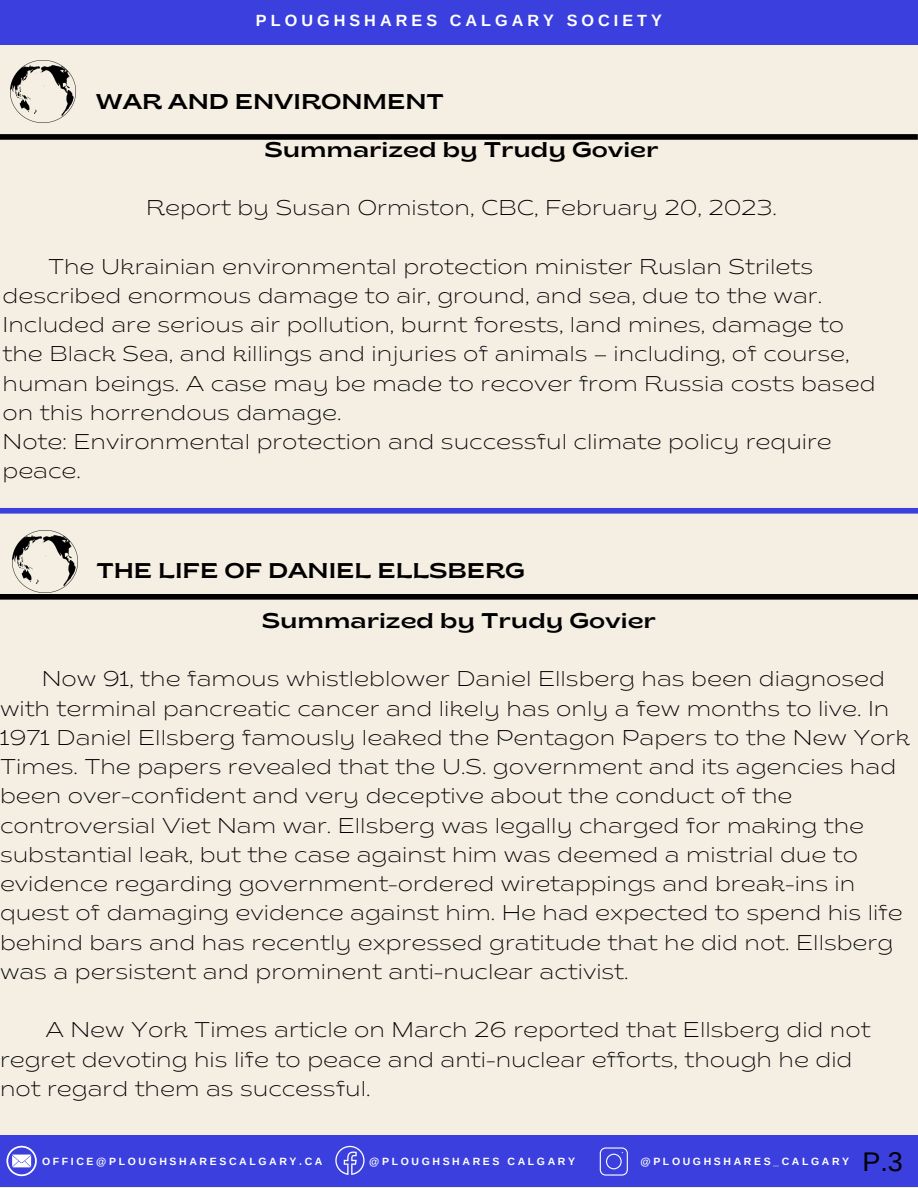
<style>
.page{position:relative;width:918px;height:1188px;background:#f4eee3}
.page>*{position:absolute;margin:0;border:0;box-sizing:border-box;transform-origin:0 0}
.t1{font:27px "Arimo";color:#000}
.t2{font:200 semi-expanded 21.3px/29.2px "Brice";color:#000}
.t3{font:semi-expanded 21.3px "Brice";color:#000}
.t4{font:700 16.2px "Arimo";letter-spacing:.25em;color:#fff}
.t5{font:700 10.5px "Arimo";letter-spacing:.25em;color:#fff}
</style>
<div class="page">
<div style="left:0;top:0;width:918px;height:44px;background:#3a3fde"></div>
<div style="left:0;top:134px;width:918px;height:6px;background:#000"></div>
<div style="left:0;top:1136px;width:918px;height:51px;background:#3a3fde"></div>
<img style="left:10px;top:61px;width:65px;height:62px">
<svg style="left:6px;top:1146px;width:31px;height:30px"></svg>
<svg style="left:335px;top:1146px;width:30px;height:29px"></svg>
<svg style="left:600px;top:1147px;width:28px;height:29px"></svg>
<div style="left:0;top:508px;width:918px;height:6px;background:#3a3fde"></div>
<div style="left:0;top:594px;width:918px;height:6px;background:#000"></div>
<img style="left:13px;top:530px;width:65px;height:62px">
<p class="t4" style="left:256px;top:11px;width:408px">PLOUGHSHARES CALGARY SOCIETY</p>
<p class="t3" style="left:96px;top:93px;width:350px">WAR AND ENVIRONMENT</p>
<p class="t3" style="left:265px;top:141px;width:395px">Summarized by Trudy Govier</p>
<p class="t2" style="left:146px;top:195px;width:632px">Report by Susan Ormiston, CBC, February 20, 2023.</p>
<p class="t2" style="left:3px;top:254px;width:874px;text-indent:45px">The Ukrainian environmental protection minister Ruslan Strilets described enormous damage to air, ground, and sea, due to the war.<br>Included are serious air pollution, burnt forests, land mines, damage to the Black Sea, and killings and injuries of animals – including, of course, human beings. A case may be made to recover from Russia costs based on this horrendous damage.<br>Note: Environmental protection and successful climate policy require peace.</p>
<p class="t3" style="left:96px;top:562px;width:430px">THE LIFE OF DANIEL ELLSBERG</p>
<p class="t3" style="left:262px;top:612px;width:395px">Summarized by Trudy Govier</p>
<p class="t2" style="left:0;top:666px;width:911px;text-indent:42px">Now 91, the famous whistleblower Daniel Ellsberg has been diagnosed with terminal pancreatic cancer and likely has only a few months to live. In 1971 Daniel Ellsberg famously leaked the Pentagon Papers to the New York Times. The papers revealed that the U.S. government and its agencies had been over-confident and very deceptive about the conduct of the controversial Viet Nam war. Ellsberg was legally charged for making the substantial leak, but the case against him was deemed a mistrial due to evidence regarding government-ordered wiretappings and break-ins in quest of damaging evidence against him. He had expected to spend his life behind bars and has recently expressed gratitude that he did not. Ellsberg was a persistent and prominent anti-nuclear activist.</p>
<p class="t2" style="left:0;top:1017px;width:872px;text-indent:45px">A New York Times article on March 26 reported that Ellsberg did not regret devoting his life to peace and anti-nuclear efforts, though he did not regard them as successful.</p>
<p class="t5" style="left:42px;top:1155px;width:282px">OFFICE@PLOUGHSHARESCALGARY.CA</p>
<p class="t5" style="left:369px;top:1156px;width:207px">@PLOUGHSHARES CALGARY</p>
<p class="t5" style="left:641px;top:1155px;width:210px">@PLOUGHSHARES_CALGARY</p>
<p class="t1" style="left:862px;top:1146px;width:42px">P.3</p>
</div>
